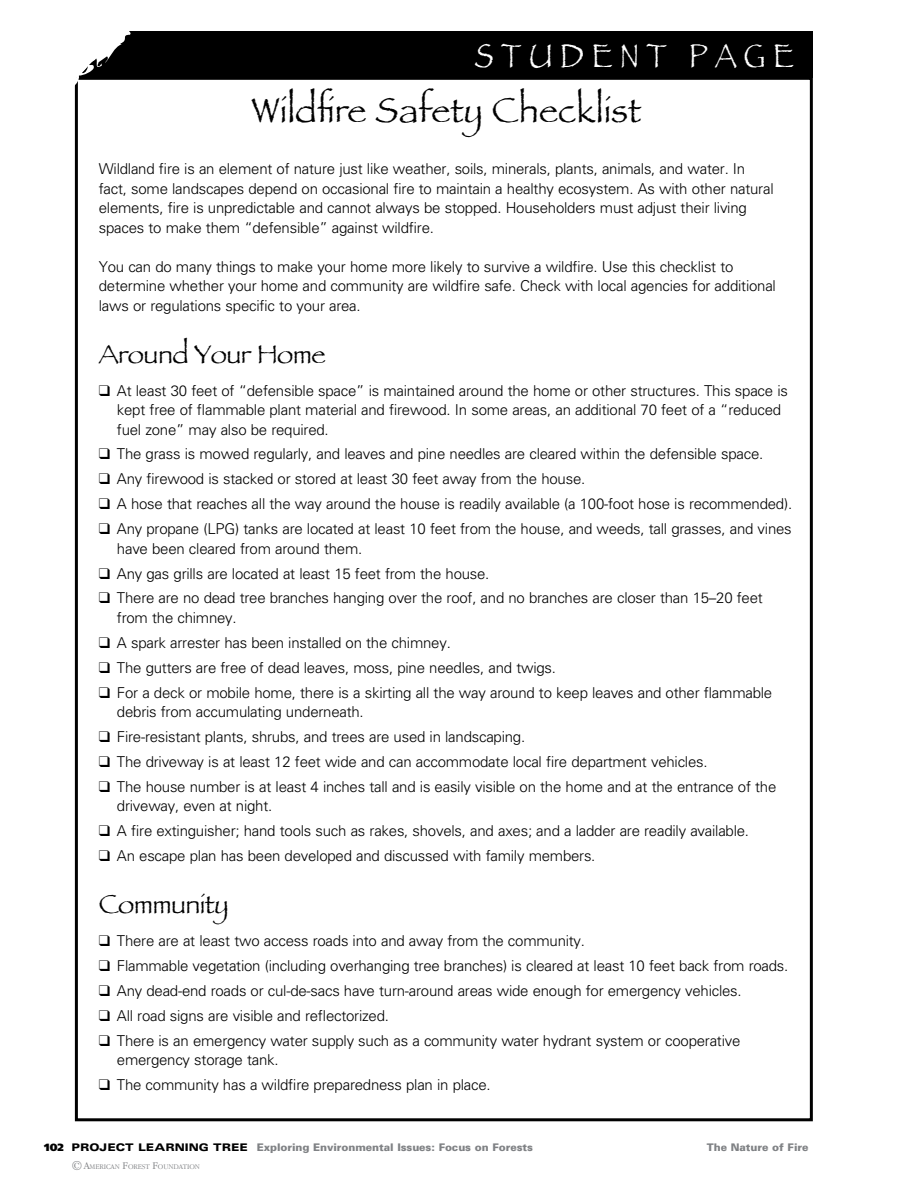
<style>
.page{position:relative;width:918px;height:1188px;background:#fff}
.page>*{position:absolute;margin:0;border:0;box-sizing:border-box;transform-origin:0 0}
.t1{font:36px "Papyrus";color:#000}
.t2{font:34.5px "Papyrus";letter-spacing:.25em;color:#fff;scale:.85 1}
.t3{font:27px "Papyrus";letter-spacing:-.02em;color:#000}
.t4{font:300 15px/19.5px "Univers";letter-spacing:-.015em;color:#000}
.t5{font:900 10.5px "Univers";letter-spacing:-.005em;color:#808285}
.t6{font:900 expanded 10.5px "Univers";color:#000}
.t7{font:900 10.5px "Frutiger";color:#000}
.t8{font:300 7.35px "Garamond IT Cby BT";letter-spacing:-.005em;color:#808285}
.s1{font-family:"Univers";font-stretch:expanded}
.s2{font-stretch:expanded;color:#000}
.s3{font-size:13.5px}
.s4{font-size:10.5px}
</style>
<div class="page">
<div style="left:0;top:31px;width:813px;height:46px;background:#000"></div>
<svg style="left:0;top:31px;width:161px;height:169px"></svg>
<h2 class="t2" style="left:475px;top:35px;width:315px">Stude nt Page</h2>
<h1 class="t1" style="left:252px;top:89px;width:391px">Wildfire Safety Checklist</h1>
<p class="t4" style="left:99px;top:159px;width:676px">Wildland fire is an element of nature just like weather, soils, minerals, plants, animals, and water. In fact, some landscapes depend on occasional fire to maintain a healthy ecosystem. As with other natural elements, fire is unpredictable and cannot always be stopped. Householders must adjust their living spaces to make them “defensible” against wildfire.</p>
<p class="t4" style="left:99px;top:256px;width:679px">You can do many things to make your home more likely to survive a wildfire. Use this checklist to determine whether your home and community are wildfire safe. Check with local agencies for additional laws or regulations specific to your area.</p>
<h3 class="t3" style="left:99px;top:337px;width:228px">Around Your Home</h3>
<p class="t4" style="left:117px;top:380px;width:673px;text-indent:-18px">❑ At least 30 feet of “defensible space” is maintained around the home or other structures. This space is kept free of flammable plant material and firewood. In some areas, an additional 70 feet of a “reduced fuel zone” may also be required.</p>
<p class="t4" style="left:99px;top:444px;width:666px">❑ The grass is mowed regularly, and leaves and pine needles are cleared within the defensible space.</p>
<p class="t4" style="left:99px;top:469px;width:488px">❑ Any firewood is stacked or stored at least 30 feet away from the house.</p>
<p class="t4" style="left:99px;top:494px;width:695px">❑ A hose that reaches all the way around the house is readily available (a 100-foot hose is recommended).</p>
<p class="t4" style="left:117px;top:519px;width:676px;text-indent:-18px">❑ Any propane (LPG) tanks are located at least 10 feet from the house, and weeds, tall grasses, and vines have been cleared from around them.</p>
<p class="t4" style="left:99px;top:563px;width:392px">❑ Any gas grills are located at least 15 feet from the house.</p>
<p class="t4" style="left:117px;top:588px;width:647px;text-indent:-18px">❑ There are no dead tree branches hanging over the roof, and no branches are closer than 15–20 feet from the chimney.</p>
<p class="t4" style="left:99px;top:632px;width:353px">❑ A spark arrester has been installed on the chimney.</p>
<p class="t4" style="left:99px;top:657px;width:459px">❑ The gutters are free of dead leaves, moss, pine needles, and twigs.</p>
<p class="t4" style="left:117px;top:682px;width:657px;text-indent:-18px">❑ For a deck or mobile home, there is a skirting all the way around to keep leaves and other flammable debris from accumulating underneath.</p>
<p class="t4" style="left:99px;top:727px;width:428px">❑ Fire-resistant plants, shrubs, and trees are used in landscaping.</p>
<p class="t4" style="left:99px;top:751px;width:610px">❑ The driveway is at least 12 feet wide and can accommodate local fire department vehicles.</p>
<p class="t4" style="left:117px;top:776px;width:661px;text-indent:-18px">❑ The house number is at least 4 inches tall and is easily visible on the home and at the entrance of the driveway, even at night.</p>
<p class="t4" style="left:99px;top:821px;width:652px">❑ A fire extinguisher; hand tools such as rakes, shovels, and axes; and a ladder are readily available.</p>
<p class="t4" style="left:99px;top:846px;width:498px">❑ An escape plan has been developed and discussed with family members.</p>
<h3 class="t3" style="left:99px;top:888px;width:131px">Community</h3>
<p class="t4" style="left:99px;top:931px;width:488px">❑ There are at least two access roads into and away from the community.</p>
<p class="t4" style="left:99px;top:955px;width:691px">❑ Flammable vegetation (including overhanging tree branches) is cleared at least 10 feet back from roads.</p>
<p class="t4" style="left:99px;top:980px;width:644px">❑ Any dead-end roads or cul-de-sacs have turn-around areas wide enough for emergency vehicles.</p>
<p class="t4" style="left:99px;top:1005px;width:292px">❑ All road signs are visible and reflectorized.</p>
<p class="t4" style="left:117px;top:1030px;width:625px;text-indent:-18px">❑ There is an emergency water supply such as a community water hydrant system or cooperative emergency storage tank.</p>
<p class="t4" style="left:99px;top:1075px;width:393px">❑ The community has a wildfire preparedness plan in place.</p>
<p class="t7" style="left:44px;top:1140px;width:38px">102 <span class="s1">PRO</span></p>
<p class="t6" style="left:100px;top:1141px;width:26px">JECT</p>
<p class="t6" style="left:138px;top:1141px;width:28px">LEARN</p>
<p class="t6" style="left:185px;top:1141px;width:15px">ING</p>
<p class="t5" style="left:213px;top:1140px;width:321px"><span class="s2">TR EE</span> Exploring Environmental Issues: Focus on Forests</p>
<p class="t5" style="left:707px;top:1140px;width:103px">The Nature of Fire</p>
<p class="t8" style="left:72px;top:1162px;width:130px"><span class="s3">©</span><span class="s4">A</span>MERICAN <span class="s4">F</span>OREST <span class="s4">F</span>OUNDATION</p>
</div>
